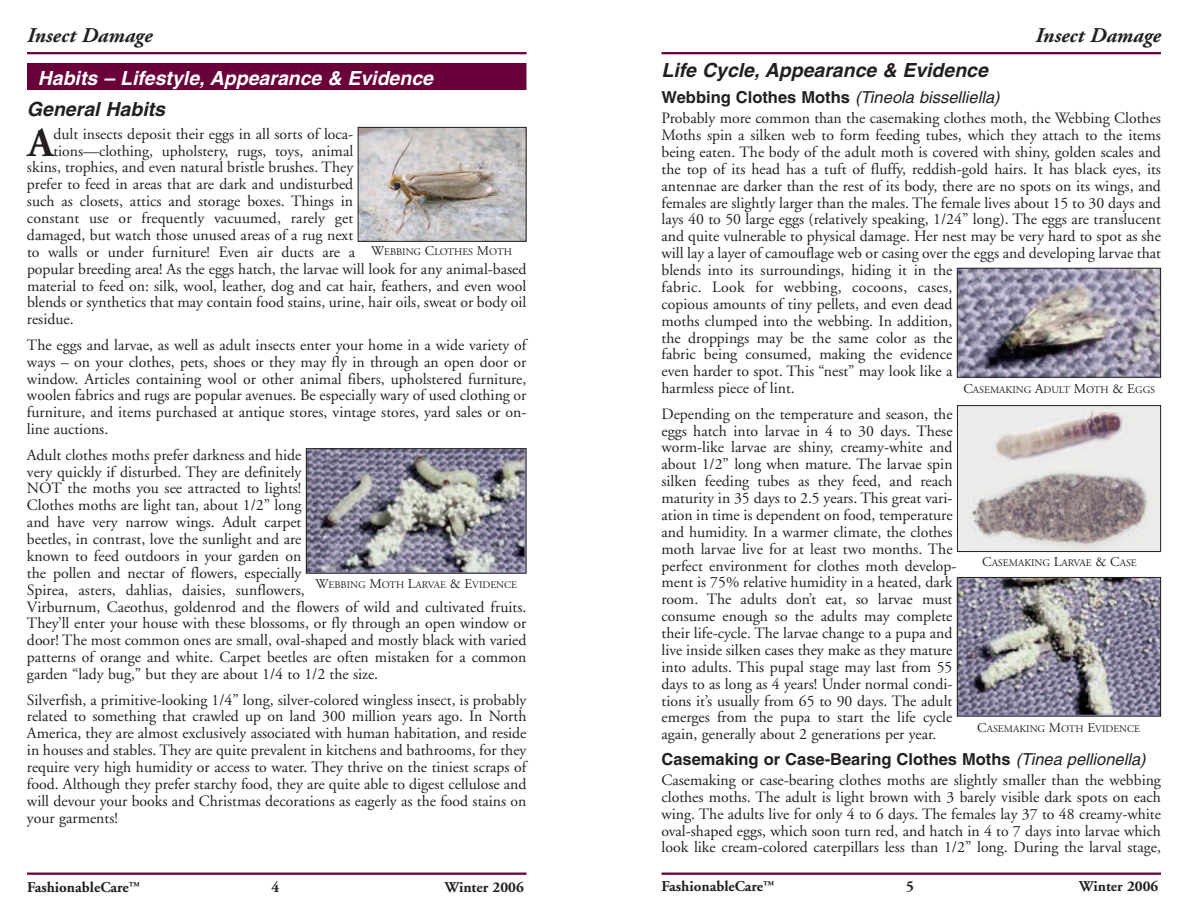
<style>
.page{position:relative;width:1188px;height:918px;background:#fff}
.page>*{position:absolute;margin:0;border:0;box-sizing:border-box;transform-origin:0 0}
.t1{font:700 41.1px "Adobe Garamond";color:#231f20}
.t2{font:italic 700 21px "Adobe Garamond";color:#231f20}
.t3{font:italic 700 19.5px "Helvetica";color:#231f20}
.t4{font:italic 700 19.5px "Helvetica";color:#fff}
.t5{font:700 16.5px "Helvetica";color:#231f20}
.t6{font:italic 16.5px "Helvetica";color:#231f20}
.t7{font:15.75px/17px "Adobe Garamond";color:#231f20}
.t8{font:700 15px "Adobe Garamond";color:#231f20}
.t9{font:10.2px "Adobe Garamond";color:#231f20}
.s1{font-size:13.5px}
.s2{font-weight:700;font-style:normal}
.s3{font-weight:400;font-style:italic}
</style>
<div class="page">
<img style="left:959px;top:270px;width:200px;height:106px">
<div style="left:957px;top:268px;width:204px;height:110px;border:1px solid #231f20"></div>
<img style="left:959px;top:407px;width:200px;height:143px">
<div style="left:957px;top:405px;width:204px;height:147px;border:1px solid #231f20"></div>
<img style="left:959px;top:579px;width:200px;height:136px">
<div style="left:957px;top:577px;width:204px;height:140px;border:1px solid #231f20"></div>
<hr style="left:662px;top:52px;width:499px;height:2px;background:#6a0039">
<hr style="left:662px;top:873px;width:499px;height:2px;background:#6a0039">
<div style="left:27px;top:63px;width:499px;height:27px;background:#6a0039"></div>
<img style="left:360px;top:129px;width:164px;height:111px">
<div style="left:358px;top:127px;width:168px;height:115px;border:1px solid #231f20"></div>
<img style="left:308px;top:450px;width:216px;height:122px">
<div style="left:306px;top:448px;width:220px;height:126px;border:1px solid #231f20"></div>
<hr style="left:27px;top:52px;width:499px;height:2px;background:#6a0039">
<hr style="left:27px;top:873px;width:499px;height:2px;background:#6a0039">
<h2 class="t2" style="left:27px;top:27px;width:127px">Insect Damage</h2>
<p class="t4" style="left:38px;top:71px;width:397px">Habits – Lifestyle, Appearance &amp; Evidence</p>
<p class="t3" style="left:27px;top:102px;width:140px">General Habits</p>
<h1 class="t1" style="left:28px;top:126px;width:27px">A</h1>
<p class="t7" style="left:53px;top:127px;width:301px">dult insects deposit their eggs in all sorts of loca-</p>
<p class="t7" style="left:53px;top:143px;width:301px">tions—clothing, upholstery, rugs, toys, animal</p>
<p class="t7" style="left:27px;top:160px;width:328px">skins, trophies, and even natural bristle brushes. They</p>
<p class="t7" style="left:27px;top:177px;width:328px">prefer to feed in areas that are dark and undisturbed</p>
<p class="t7" style="left:27px;top:194px;width:328px">such as closets, attics and storage boxes. Things in</p>
<p class="t7" style="left:27px;top:211px;width:328px">constant use or frequently vacuumed, rarely get</p>
<p class="t7" style="left:27px;top:228px;width:328px">damaged, but watch those unused areas of a rug next</p>
<p class="t7" style="left:27px;top:245px;width:330px">to walls or under furniture! Even air ducts are a</p>
<p class="t7" style="left:27px;top:262px;width:501px">popular breeding area! As the eggs hatch, the larvae will look for any animal-based</p>
<p class="t7" style="left:27px;top:278px;width:501px">material to feed on: silk, wool, leather, dog and cat hair, feathers, and even wool</p>
<p class="t7" style="left:27px;top:295px;width:501px">blends or synthetics that may contain food stains, urine, hair oils, sweat or body oil</p>
<p class="t7" style="left:27px;top:312px;width:48px">residue.</p>
<p class="t7" style="left:27px;top:338px;width:501px;text-align:justify">The eggs and larvae, as well as adult insects enter your home in a wide variety of ways – on your clothes, pets, shoes or they may fly in through an open door or window. Articles containing wool or other animal fibers, upholstered furniture, woolen fabrics and rugs are popular avenues. Be especially wary of used clothing or furniture, and items purchased at antique stores, vintage stores, yard sales or on&shy;line auctions.</p>
<p class="t7" style="left:27px;top:448px;width:501px">Adult clothes moths prefer darkness and hide<br>very quickly if disturbed. They are definitely<br>NOT the moths you see attracted to lights!<br>Clothes moths are light tan, about 1/2” long<br>and have very narrow wings. Adult carpet<br>beetles, in contrast, love the sunlight and are<br>known to feed outdoors in your garden on<br>the pollen and nectar of flowers, especially<br>Spirea, asters, dahlias, daisies, sunflowers,<br>Virburnum, Caeothus, goldenrod and the flowers of wild and cultivated fruits.<br>They’ll enter your house with these blossoms, or fly through an open window or door! The most common ones are small, oval-shaped and mostly black with varied patterns of orange and white. Carpet beetles are often mistaken for a common garden “lady bug,” but they are about 1/4 to 1/2 the size.</p>
<p class="t7" style="left:27px;top:693px;width:501px;text-align:justify">Silverfish, a primitive-looking 1/4” long, silver-colored wingless insect, is probably related to something that crawled up on land 300 million years ago. In North America, they are almost exclusively associated with human habitation, and reside in houses and stables. They are quite prevalent in kitchens and bathrooms, for they require very high humidity or access to water. They thrive on the tiniest scraps of food. Although they prefer starchy food, they are quite able to digest cellulose and will devour your books and Christmas decorations as eagerly as the food stains on your garments!</p>
<p class="t9" style="left:371px;top:248px;width:142px"><span class="s1">W</span>EBBING <span class="s1">C</span>LOTHES <span class="s1">M</span>OTH</p>
<p class="t9" style="left:316px;top:580px;width:203px"><span class="s1">W</span>EBBING <span class="s1">M</span>OTH <span class="s1">L</span>ARVAE <span class="s1">&amp; E</span>VIDENCE</p>
<p class="t8" style="left:27px;top:881px;width:114px">FashionableCare<sup>™</sup></p>
<p class="t8" style="left:272px;top:881px;width:9px">4</p>
<p class="t8" style="left:445px;top:881px;width:80px">Winter 2006</p>
<h2 class="t2" style="left:1036px;top:27px;width:127px">Insect Damage</h2>
<p class="t3" style="left:662px;top:63px;width:328px">Life Cycle, Appearance &amp; Evidence</p>
<p class="t6" style="left:662px;top:91px;width:340px"><span class="s2">Webbing Clothes Moths</span> (Tineola bisselliella)</p>
<p class="t7" style="left:662px;top:111px;width:501px">Probably more common than the casemaking clothes moth, the Webbing Clothes Moths spin a silken web to form feeding tubes, which they attach to the items being eaten. The body of the adult moth is covered with shiny, golden scales and the top of its head has a tuft of fluffy, reddish-gold hairs. It has black eyes, its antennae are darker than the rest of its body, there are no spots on its wings, and females are slightly larger than the males. The female lives about 15 to 30 days and lays 40 to 50 large eggs (relatively speaking, 1/24” long). The eggs are translucent and quite vulnerable to physical damage. Her nest may be very hard to spot as she will lay a layer of camouflage web or casing over the eggs and developing larvae that blends into its surroundings, hiding it in the<br>fabric. Look for webbing, cocoons, cases,<br>copious amounts of tiny pellets, and even dead<br>moths clumped into the webbing. In addition,<br>the droppings may be the same color as the<br>fabric being consumed, making the evidence<br>even harder to spot. This “nest” may look like a<br>harmless piece of lint.</p>
<p class="t7" style="left:662px;top:407px;width:297px">Depending on the temperature and season, the eggs hatch into larvae in 4 to 30 days. These worm-like larvae are shiny, creamy-white and about 1/2” long when mature. The larvae spin silken feeding tubes as they feed, and reach maturity in 35 days to 2.5 years. This great vari&shy;ation in time is dependent on food, temperature and humidity. In a warmer climate, the clothes moth larvae live for at least two months. The perfect environment for clothes moth develop&shy;ment is 75% relative humidity in a heated, dark room. The adults don’t eat, so larvae must consume enough so the adults may complete their life-cycle. The larvae change to a pupa and live inside silken cases they make as they mature into adults. This pupal stage may last from 55 days to as long as 4 years! Under normal condi&shy;tions it’s usually from 65 to 90 days. The adult emerges from the pupa to start the life cycle again, generally about 2 generations per year.</p>
<p class="t5" style="left:662px;top:753px;width:486px">Casemaking or Case-Bearing Clothes Moths <span class="s3">(Tinea pellionella)</span></p>
<p class="t7" style="left:661px;top:773px;width:501px;text-align:justify">Casemaking or case-bearing clothes moths are slightly smaller than the webbing clothes moths. The adult is light brown with 3 barely visible dark spots on each wing. The adults live for only 4 to 6 days. The females lay 37 to 48 creamy-white oval-shaped eggs, which soon turn red, and hatch in 4 to 7 days into larvae which look like cream-colored caterpillars less than 1/2” long. During the larval stage,</p>
<p class="t8" style="left:662px;top:880px;width:114px">FashionableCare<sup>™</sup></p>
<p class="t8" style="left:906px;top:880px;width:9px">5</p>
<p class="t8" style="left:1079px;top:880px;width:80px">Winter 2006</p>
<p class="t9" style="left:964px;top:385px;width:193px"><span class="s1">C</span>ASEMAKING <span class="s1">A</span>DULT <span class="s1">M</span>OTH <span class="s1">&amp; E</span>GGS</p>
<p class="t9" style="left:982px;top:559px;width:156px"><span class="s1">C</span>ASEMAKING <span class="s1">L</span>ARVAE <span class="s1">&amp; C</span>ASE</p>
<p class="t9" style="left:977px;top:724px;width:164px"><span class="s1">C</span>ASEMAKING <span class="s1">M</span>OTH <span class="s1">E</span>VIDENCE</p>
</div>
